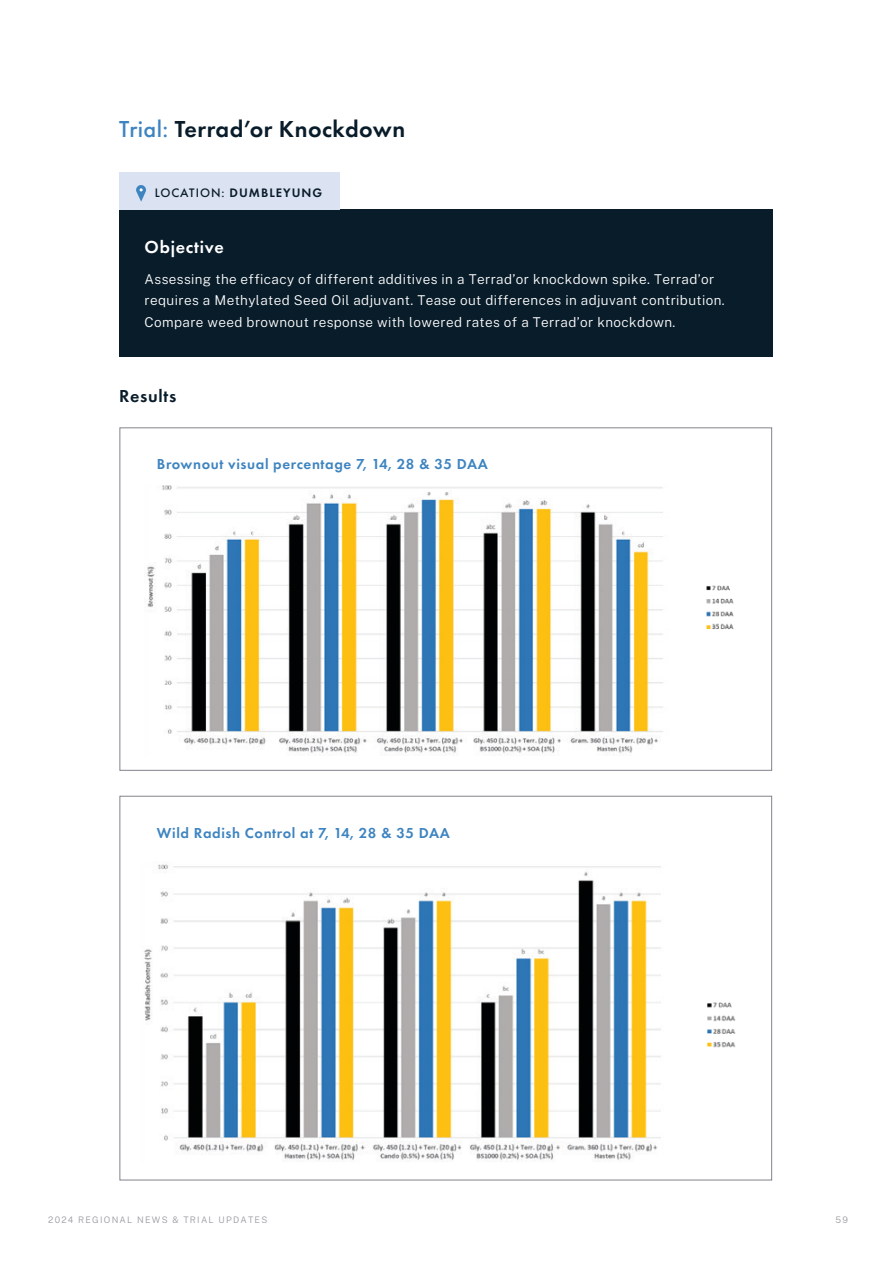
<style>
.page{position:relative;width:893px;height:1263px;background:#fff}
.page>*{position:absolute;margin:0;border:0;box-sizing:border-box;transform-origin:0 0}
.Heading_5_-_Trial_title{font:600 24px "Futura PT";letter-spacing:.02em;color:#091c2a}
.Heading_2__diff_spacing{font:600 18px "Futura PT";letter-spacing:.04em;color:#fff}
.Heading_2__diff_spacing-2{font:600 18px "Futura PT";letter-spacing:.04em;color:#091c2a}
.Blue_heading_6{font:600 15px "Futura PT";letter-spacing:.04em;color:#3e84c0}
.Body{font:100 13.5px/21.8px "Public Sans";letter-spacing:.03em;color:#fff}
.Heading_3{font:600 12.75px "Futura PT";letter-spacing:.08em;color:#091c2a}
.t1{font:100 9px "Public Sans";letter-spacing:.14em;color:#9b9ba3}
.s1{font-weight:500;color:#3e84c0}
.s2{font-weight:500}
</style>
<div class="page">
<div style="left:119px;top:210px;width:653px;height:147px;background:#091c2a"></div>
<div style="left:119px;top:172px;width:220px;height:38px;background:#dbe3f2"></div>
<svg style="left:136px;top:185px;width:10px;height:17px"></svg>
<img style="left:147px;top:485px;width:516px;height:269px">
<img style="left:144px;top:864px;width:517px;height:298px">
<img style="left:707px;top:1002px;width:29px;height:46px">
<img style="left:706px;top:585px;width:28px;height:45px">
<p class="Heading_5_-_Trial_title" style="left:119px;top:114px;width:288px"><span class="s1">Trial:</span> Terrad’or Knockdown</p>
<p class="Heading_3" style="left:155px;top:185px;width:169px"><span class="s2">LOCATION:</span> DUMBLEYUNG</p>
<p class="Heading_2__diff_spacing" style="left:145px;top:236px;width:81px">Objective</p>
<p class="Body" style="left:145px;top:268px;width:582px">Assessing the efficacy of different additives in a Terrad’or knockdown spike. Terrad’or requires a Methylated Seed Oil adjuvant. Tease out differences in adjuvant contribution.<br>Compare weed brownout response with lowered rates of a Terrad’or knockdown.</p>
<p class="Heading_2__diff_spacing-2" style="left:119px;top:384px;width:59px">Results</p>
<p class="Blue_heading_6" style="left:157px;top:455px;width:333px">Brownout visual percentage 7, 14, 28 &amp; 35 DAA</p>
<p class="Blue_heading_6" style="left:157px;top:823px;width:295px">Wild Radish Control at 7, 14, 28 &amp; 35 DAA</p>
<p class="t1" style="left:48px;top:1214px;width:221px">2024 REGIONAL NEWS &amp; TRIAL UPDATES</p>
<p class="t1" style="left:836px;top:1214px;width:14px">59</p>
</div>
